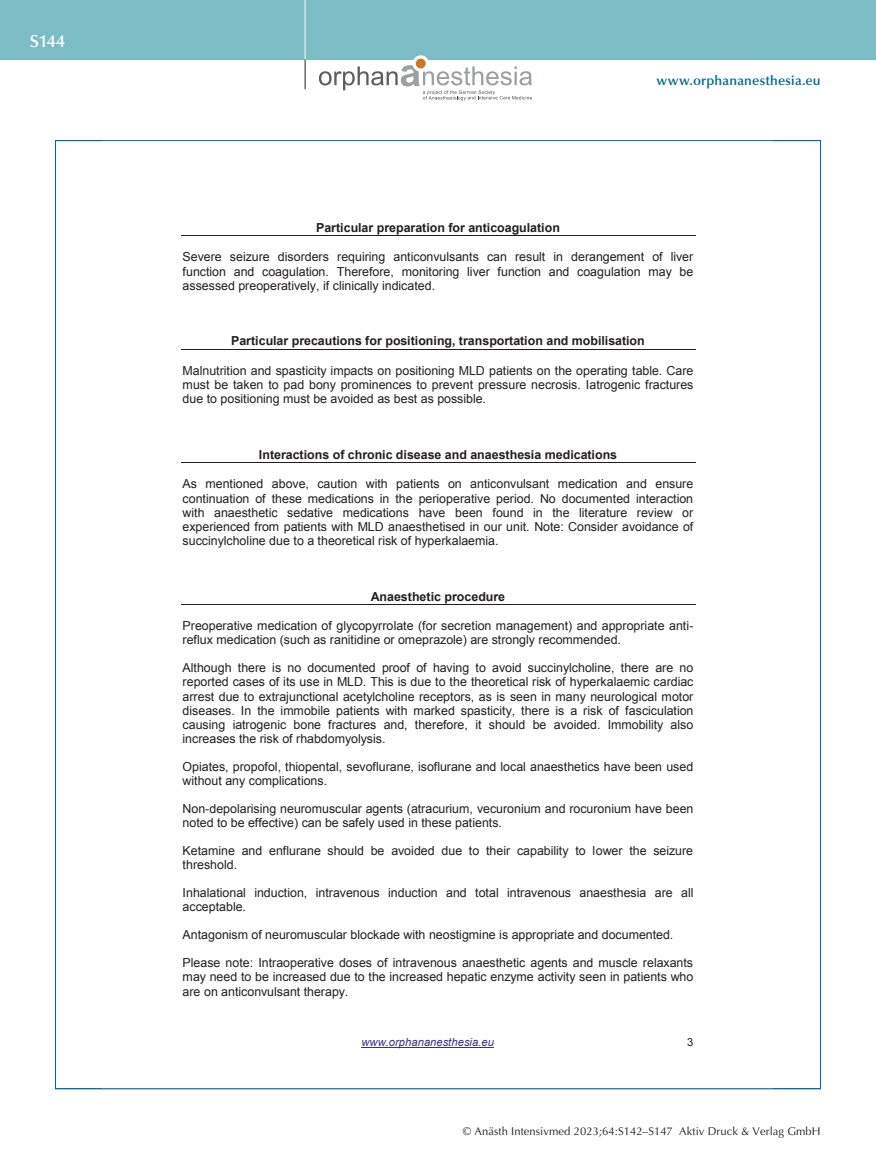
<style>
.page{position:relative;width:876px;height:1174px;background:#fff}
.page>*{position:absolute;margin:0;border:0;box-sizing:border-box;transform-origin:0 0}
.t1{font:600 17.25px "Optima";color:#fff}
.t2{font:600 13.5px "Optima";letter-spacing:.015em;color:#006b98}
.t3{font:12.45px/14.2px "Arial";color:#231f20;text-align:justify}
.t4{font:700 12.45px "Arial";color:#231f20}
.t5{font:11.25px "Optima";letter-spacing:.005em;color:#231f20}
.t6{font:italic 11.25px "Arial";color:#3c2f92}
.t7{font:11.25px "Arial";color:#231f20}
</style>
<div class="page">
<div style="left:0;top:0;width:876px;height:60px;background:#7cbcc5"></div>
<hr style="left:305px;top:0;width:1px;height:60px;background:#fff">
<svg style="left:305px;top:60px;width:1px;height:29px"></svg>
<svg style="left:412px;top:55px;width:17px;height:17px"></svg>
<div style="left:416px;top:59px;width:10px;height:9px;background:#d0732a;border-radius:50%"></div>
<svg style="left:319px;top:65px;width:213px;height:35px"></svg>
<hr style="left:361px;top:1047px;width:133px;height:1px;background:#3c2f92">
<hr style="left:181px;top:236px;width:514px;height:1px;background:#231f20">
<hr style="left:181px;top:349px;width:514px;height:1px;background:#231f20">
<hr style="left:181px;top:462px;width:514px;height:1px;background:#231f20">
<hr style="left:181px;top:604px;width:514px;height:1px;background:#231f20">
<h1 class="t1" style="left:30px;top:31px;width:37px">S144</h1>
<p class="t2" style="left:656px;top:73px;width:166px">www.orphananesthesia.eu</p>
<p class="t4" style="left:316px;top:219px;width:245px">Particular preparation for anticoagulation</p>
<p class="t3" style="left:183px;top:250px;width:512px">Severe seizure disorders requiring anticonvulsants can result in derangement of liver function and coagulation. Therefore, monitoring liver function and coagulation may be assessed preoperatively, if clinically indicated.</p>
<p class="t4" style="left:231px;top:332px;width:415px">Particular precautions for positioning, transportation and mobilisation</p>
<p class="t3" style="left:183px;top:363px;width:512px">Malnutrition and spasticity impacts on positioning MLD patients on the operating table. Care must be taken to pad bony prominences to prevent pressure necrosis. Iatrogenic fractures due to positioning must be avoided as best as possible.</p>
<p class="t4" style="left:259px;top:446px;width:360px">Interactions of chronic disease and anaesthesia medications</p>
<p class="t3" style="left:183px;top:477px;width:512px">As mentioned above, caution with patients on anticonvulsant medication and ensure continuation of these medications in the perioperative period. No documented interaction with anaesthetic sedative medications have been found in the literature review or experienced from patients with MLD anaesthetised in our unit. Note: Consider avoidance of succinylcholine due to a theoretical risk of hyperkalaemia.</p>
<p class="t4" style="left:371px;top:588px;width:136px">Anaesthetic procedure</p>
<p class="t3" style="left:183px;top:619px;width:512px">Preoperative medication of glycopyrrolate (for secretion management) and appropriate anti&shy;reflux medication (such as ranitidine or omeprazole) are strongly recommended.</p>
<p class="t3" style="left:183px;top:661px;width:512px">Although there is no documented proof of having to avoid succinylcholine, there are no reported cases of its use in MLD. This is due to the theoretical risk of hyperkalaemic cardiac arrest due to extrajunctional acetylcholine receptors, as is seen in many neurological motor diseases. In the immobile patients with marked spasticity, there is a risk of fasciculation causing iatrogenic bone fractures and, therefore, it should be avoided. Immobility also increases the risk of rhabdomyolysis.</p>
<p class="t3" style="left:183px;top:760px;width:512px">Opiates, propofol, thiopental, sevoflurane, isoflurane and local anaesthetics have been used without any complications.</p>
<p class="t3" style="left:183px;top:802px;width:512px">Non-depolarising neuromuscular agents (atracurium, vecuronium and rocuronium have been noted to be effective) can be safely used in these patients.</p>
<p class="t3" style="left:183px;top:844px;width:512px">Ketamine and enflurane should be avoided due to their capability to lower the seizure threshold.</p>
<p class="t3" style="left:183px;top:885px;width:512px">Inhalational induction, intravenous induction and total intravenous anaesthesia are all acceptable.</p>
<p class="t3" style="left:183px;top:927px;width:492px">Antagonism of neuromuscular blockade with neostigmine is appropriate and documented.</p>
<p class="t3" style="left:183px;top:955px;width:512px">Please note: Intraoperative doses of intravenous anaesthetic agents and muscle relaxants may need to be increased due to the increased hepatic enzyme activity seen in patients who are on anticonvulsant therapy.</p>
<p class="t6" style="left:361px;top:1035px;width:134px">www.orphananesthesia.eu</p>
<p class="t7" style="left:687px;top:1035px;width:8px">3</p>
<p class="t5" style="left:463px;top:1125px;width:359px">© Anästh Intensivmed 2023;64:S142–S147 Aktiv Druck &amp; Verlag GmbH</p>
</div>
